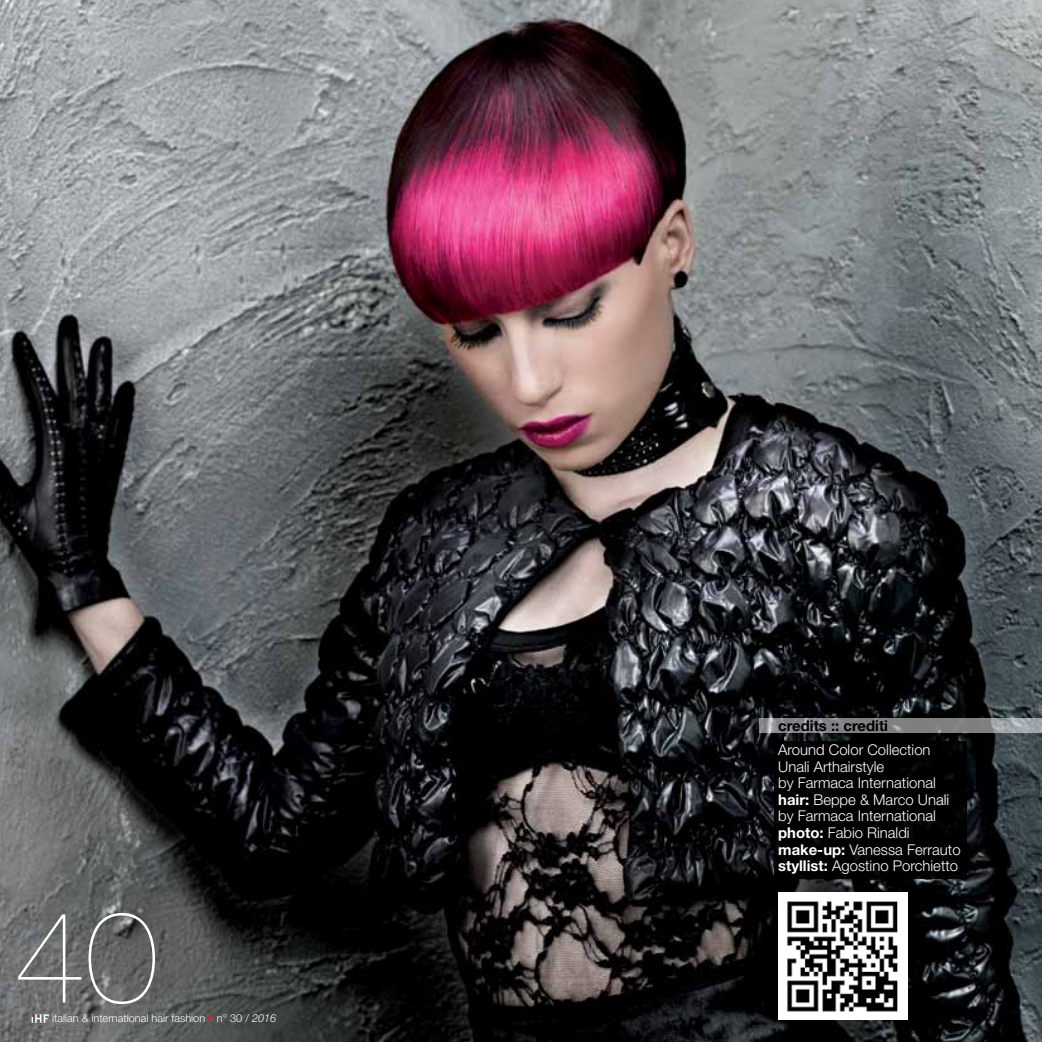
<style>
.page{position:relative;width:1042px;height:1042px;background:#fff}
.page>*{position:absolute;margin:0;border:0;box-sizing:border-box;transform-origin:0 0}
.t1{font:200 129.5px "Helvetica Neue";color:#fff}
.t2{font:300 14.88px/16.6px "Helvetica Neue";color:#fff}
.t3{font:700 14.88px "Helvetica Neue";color:#000}
.t4{font:300 11.03px "Helvetica Neue";color:#fff}
.s1{color:#ed1d24}
.s2{font-style:italic}
.s3{font-weight:700}
</style>
<div class="page">
<img style="left:0;top:0;width:1042px;height:1042px">
<svg style="left:31px;top:1014px;width:18px;height:8px"></svg>
<svg style="left:759px;top:718px;width:283px;height:14px;background:#898b8c"></svg>
<img style="left:778px;top:892px;width:129px;height:127px">
<div style="left:774px;top:742px;width:192px;height:137px;background:#000"></div>
<h1 class="t1" style="left:14px;top:882px;width:146px">40</h1>
<p class="t4" style="left:52px;top:1011px;width:226px">italian &amp; international hair fashion <span class="s1">•</span> n° 30 / <span class="s2">2016</span></p>
<p class="t3" style="left:778px;top:717px;width:111px">credits :: crediti</p>
<p class="t2" style="left:778px;top:741px;width:184px">Around Color Collection<br>Unali Arthairstyle<br>by Farmaca International <span class="s3">hair:</span> Beppe &amp; Marco Unali by Farmaca International <span class="s3">photo:</span> Fabio Rinaldi <span class="s3">make-up:</span> Vanessa Ferrauto <span class="s3">styllist:</span> Agostino Porchietto</p>
</div>
